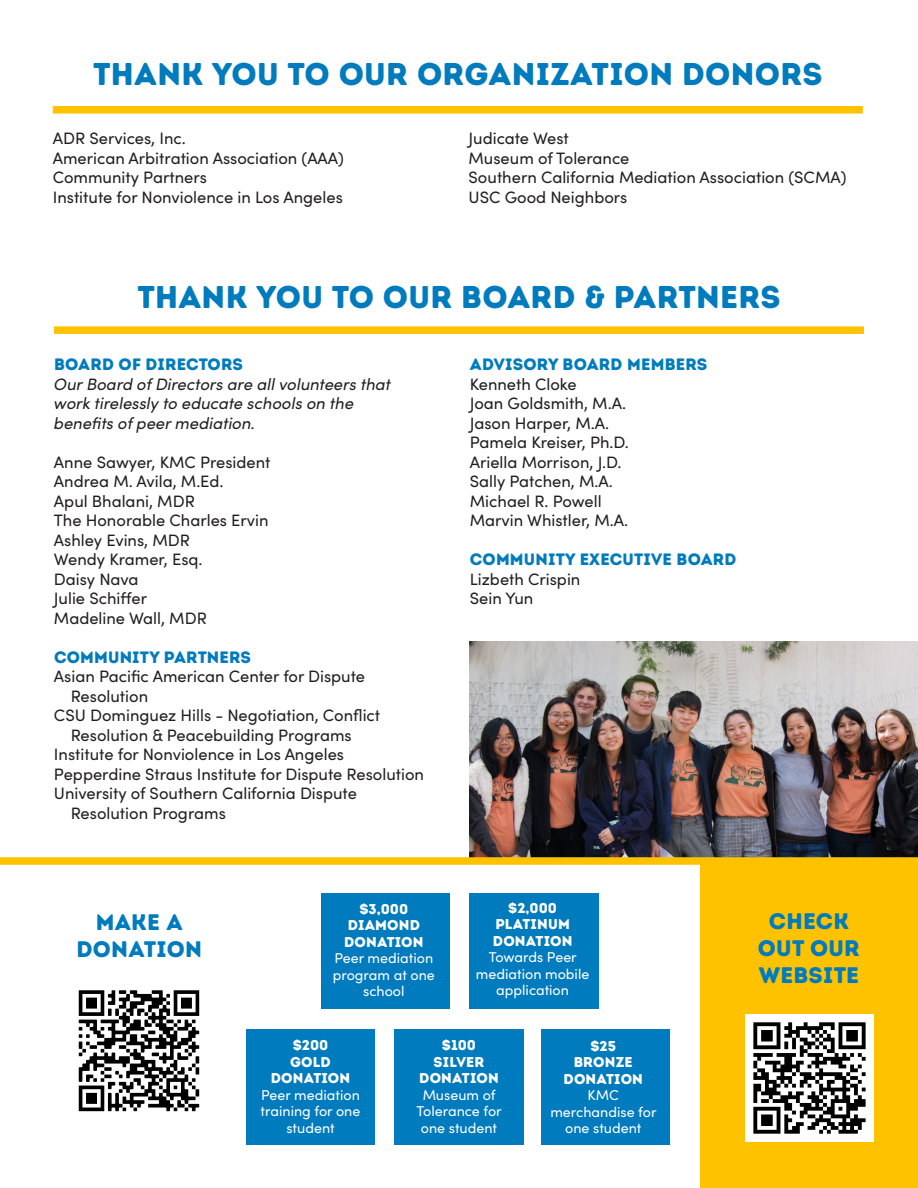
<style>
.page{position:relative;width:918px;height:1188px;background:#fff}
.page>*{position:absolute;margin:0;border:0;box-sizing:border-box;transform-origin:0 0}
.t1{font:31.5px "Intro Rust Base";letter-spacing:.01em;color:#007bbd}
.t2{font:22.5px "Intro Rust Base";letter-spacing:.01em;color:#007bbd}
.t3{font:16.5px "Sofia Pro";color:#231f20}
.t4{font:italic 16.5px "Sofia Pro";color:#231f20}
.t5{font:16.5px "Intro Rust Base";letter-spacing:.01em;color:#007bbd}
.t6{font:14.25px/16.5px "Sofia Pro";color:#fff;text-align:center}
.t7{font:14.25px/16.5px "Intro Rust Base";letter-spacing:.01em;color:#fff;text-align:center}
</style>
<div class="page">
<div style="left:470px;top:893px;width:129px;height:115px;background:#007bbd"></div>
<div style="left:321px;top:893px;width:129px;height:115px;background:#007bbd"></div>
<div style="left:394px;top:1029px;width:130px;height:116px;background:#007bbd"></div>
<div style="left:246px;top:1029px;width:129px;height:116px;background:#007bbd"></div>
<div style="left:542px;top:1029px;width:128px;height:116px;background:#007bbd"></div>
<div style="left:53px;top:106px;width:810px;height:8px;background:#fec200"></div>
<div style="left:54px;top:326px;width:810px;height:8px;background:#fec200"></div>
<img style="left:470px;top:641px;width:447px;height:216px">
<div style="left:0;top:857px;width:918px;height:8px;background:#fec200"></div>
<div style="left:700px;top:861px;width:218px;height:327px;background:#fec200"></div>
<img style="left:746px;top:1015px;width:127px;height:127px">
<img style="left:78px;top:990px;width:122px;height:122px">
<img style="left:917px;top:641px;width:1px;height:217px">
<p class="t1" style="left:93px;top:54px;width:731px">THANK YOU TO OUR ORGANIZATION DONORS</p>
<p class="t3" style="left:53px;top:126px;width:135px">ADR Services, Inc.</p>
<p class="t3" style="left:53px;top:146px;width:293px">American Arbitration Association (AAA)</p>
<p class="t3" style="left:53px;top:165px;width:156px">Community Partners</p>
<p class="t3" style="left:53px;top:185px;width:292px">Institute for Nonviolence in Los Angeles</p>
<p class="t3" style="left:469px;top:126px;width:102px">Judicate West</p>
<p class="t3" style="left:469px;top:146px;width:162px">Museum of Tolerance</p>
<p class="t3" style="left:469px;top:165px;width:379px">Southern California Mediation Association (SCMA)</p>
<p class="t3" style="left:469px;top:185px;width:160px">USC Good Neighbors</p>
<p class="t1" style="left:137px;top:277px;width:645px">THANK YOU TO OUR BOARD &amp; PARTNERS</p>
<p class="t5" style="left:54px;top:354px;width:190px">BOARD OF DIRECTORS</p>
<p class="t4" style="left:54px;top:372px;width:338px">Our Board of Directors are all volunteers that</p>
<p class="t4" style="left:54px;top:392px;width:301px">work tirelessly to educate schools on the</p>
<p class="t4" style="left:54px;top:411px;width:203px">benefits of peer mediation.</p>
<p class="t3" style="left:54px;top:450px;width:218px">Anne Sawyer, KMC President</p>
<p class="t3" style="left:54px;top:470px;width:171px">Andrea M. Avila, M.Ed.</p>
<p class="t3" style="left:54px;top:489px;width:142px">Apul Bhalani, MDR</p>
<p class="t3" style="left:54px;top:509px;width:216px">The Honorable Charles Ervin</p>
<p class="t3" style="left:54px;top:528px;width:138px">Ashley Evins, MDR</p>
<p class="t3" style="left:54px;top:548px;width:150px">Wendy Kramer, Esq.</p>
<p class="t3" style="left:54px;top:567px;width:86px">Daisy Nava</p>
<p class="t3" style="left:54px;top:587px;width:95px">Julie Schiffer</p>
<p class="t3" style="left:54px;top:606px;width:154px">Madeline Wall, MDR</p>
<p class="t5" style="left:54px;top:647px;width:199px">COMMUNITY PARTNERS</p>
<p class="t3" style="left:54px;top:665px;width:313px">Asian Pacific American Center for Dispute</p>
<p class="t3" style="left:71px;top:684px;width:79px">Resolution</p>
<p class="t3" style="left:54px;top:704px;width:328px">CSU Dominguez Hills - Negotiation, Conflict</p>
<p class="t3" style="left:71px;top:723px;width:283px">Resolution &amp; Peacebuilding Programs</p>
<p class="t3" style="left:54px;top:743px;width:292px">Institute for Nonviolence in Los Angeles</p>
<p class="t3" style="left:54px;top:762px;width:372px">Pepperdine Straus Institute for Dispute Resolution</p>
<p class="t3" style="left:54px;top:782px;width:304px">University of Southern California Dispute</p>
<p class="t3" style="left:71px;top:801px;width:157px">Resolution Programs</p>
<p class="t5" style="left:470px;top:354px;width:239px">ADVISORY BOARD MEMBERS</p>
<p class="t3" style="left:470px;top:372px;width:108px">Kenneth Cloke</p>
<p class="t3" style="left:470px;top:392px;width:158px">Joan Goldsmith, M.A.</p>
<p class="t3" style="left:470px;top:411px;width:141px">Jason Harper, M.A.</p>
<p class="t3" style="left:470px;top:431px;width:161px">Pamela Kreiser, Ph.D.</p>
<p class="t3" style="left:470px;top:450px;width:153px">Ariella Morrison, J.D.</p>
<p class="t3" style="left:470px;top:470px;width:145px">Sally Patchen, M.A.</p>
<p class="t3" style="left:470px;top:489px;width:133px">Michael R. Powell</p>
<p class="t3" style="left:470px;top:509px;width:160px">Marvin Whistler, M.A.</p>
<p class="t5" style="left:470px;top:549px;width:268px">COMMUNITY EXECUTIVE BOARD</p>
<p class="t3" style="left:470px;top:567px;width:112px">Lizbeth Crispin</p>
<p class="t3" style="left:470px;top:587px;width:65px">Sein Yun</p>
<p class="t2" style="left:96px;top:908px;width:88px">MAKE A</p>
<p class="t2" style="left:76px;top:935px;width:127px">DONATION</p>
<p class="t7" style="left:359px;top:901px;width:50px">$3,000</p>
<p class="t7" style="left:348px;top:917px;width:74px">DIAMOND</p>
<p class="t7" style="left:344px;top:934px;width:81px">DONATION</p>
<p class="t6" style="left:333px;top:949px;width:104px">Peer mediation program at one school</p>
<p class="t7" style="left:508px;top:900px;width:50px">$2,000</p>
<p class="t7" style="left:495px;top:916px;width:76px">PLATINUM</p>
<p class="t7" style="left:493px;top:933px;width:81px">DONATION</p>
<p class="t6" style="left:476px;top:948px;width:115px">Towards Peer mediation mobile application</p>
<p class="t7" style="left:293px;top:1037px;width:37px">$200</p>
<p class="t7" style="left:271px;top:1054px;width:81px">GOLD<br>DONATION</p>
<p class="t6" style="left:261px;top:1086px;width:101px">Peer mediation training for one student</p>
<p class="t7" style="left:442px;top:1037px;width:36px">$100</p>
<p class="t7" style="left:419px;top:1054px;width:81px">SILVER<br>DONATION</p>
<p class="t6" style="left:417px;top:1086px;width:87px">Museum of<br>Tolerance for one student</p>
<p class="t7" style="left:590px;top:1038px;width:27px">$25</p>
<p class="t7" style="left:564px;top:1054px;width:81px">BRONZE<br>DONATION</p>
<p class="t6" style="left:550px;top:1086px;width:108px">KMC merchandise for</p>
<p class="t6" style="left:565px;top:1119px;width:78px">one student</p>
<p class="t2" style="left:769px;top:907px;width:82px">CHECK</p>
<p class="t2" style="left:758px;top:934px;width:103px">OUT OUR</p>
<p class="t2" style="left:759px;top:961px;width:102px">WEBSITE</p>
</div>
